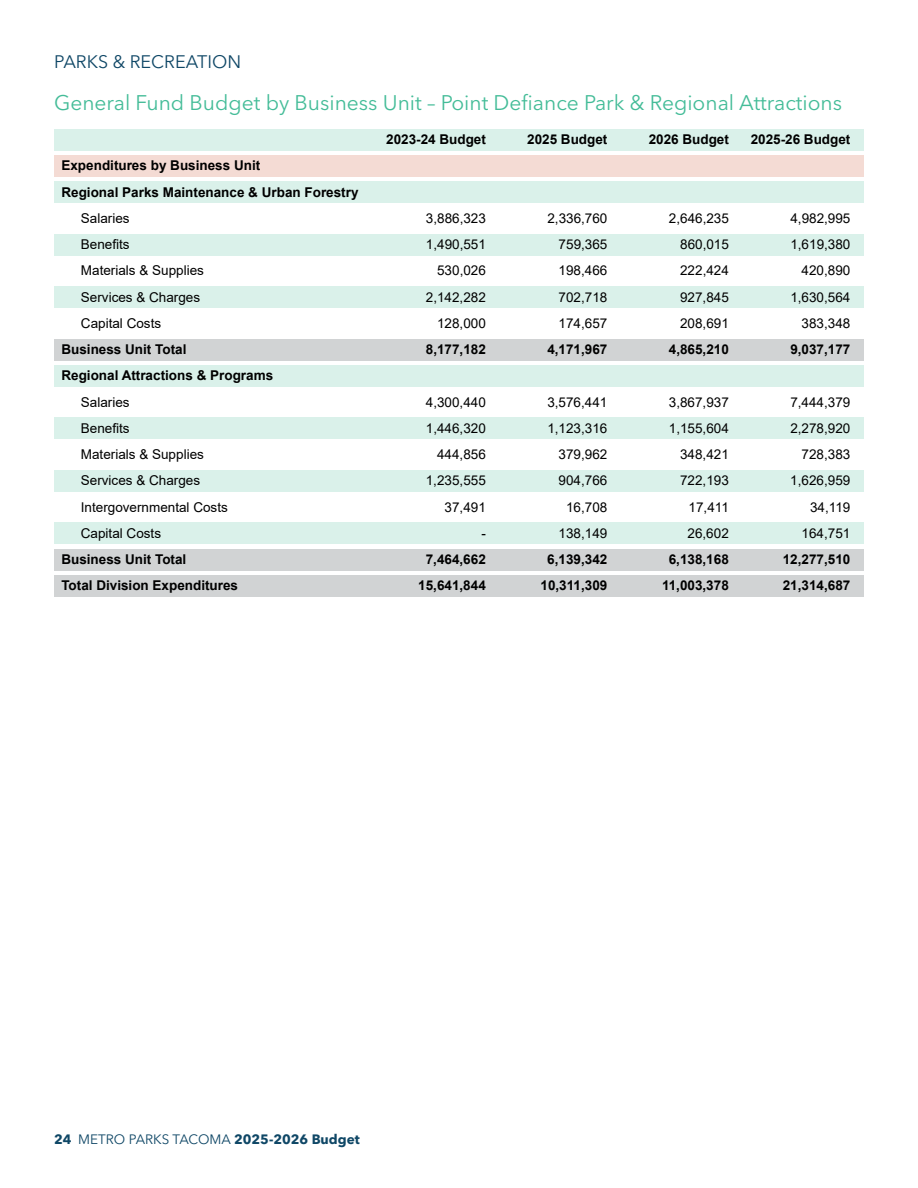
<style>
.page{position:relative;width:918px;height:1188px;background:#fff}
.page>*{position:absolute;margin:0;border:0;box-sizing:border-box;transform-origin:0 0}
.t1{font:21px "Avenir Next LT Pro";color:#44bc98}
.t2{font:18px "Avenir Next LT Pro";color:#0f4766}
.t3{font:13.5px "Arial";color:#000}
.t4{font:700 13.5px/26.2px "Arial";color:#000}
.t5{font:700 13.5px "Avenir Next LT Pro";color:#0f4766}
.s1{font-weight:400}
</style>
<div class="page">
<div style="left:54px;top:129px;width:810px;height:21px;background:#daf1ea"></div>
<div style="left:54px;top:155px;width:810px;height:22px;background:#f4dbd4"></div>
<div style="left:54px;top:182px;width:810px;height:21px;background:#daf1ea"></div>
<div style="left:54px;top:234px;width:810px;height:21px;background:#daf1ea"></div>
<div style="left:54px;top:286px;width:810px;height:22px;background:#daf1ea"></div>
<div style="left:54px;top:339px;width:810px;height:21px;background:#d1d3d4"></div>
<div style="left:54px;top:365px;width:810px;height:22px;background:#daf1ea"></div>
<div style="left:54px;top:418px;width:810px;height:21px;background:#daf1ea"></div>
<div style="left:54px;top:470px;width:810px;height:22px;background:#daf1ea"></div>
<div style="left:54px;top:523px;width:810px;height:21px;background:#daf1ea"></div>
<div style="left:54px;top:549px;width:810px;height:21px;background:#d1d3d4"></div>
<div style="left:54px;top:575px;width:810px;height:22px;background:#d1d3d4"></div>
<h2 class="t2" style="left:54px;top:51px;width:189px">PARKS &amp; RECREATION</h2>
<h1 class="t1" style="left:54px;top:91px;width:790px">General Fund Budget by Business Unit – Point Defiance Park &amp; Regional Attractions</h1>
<p class="t4" style="left:386px;top:127px;width:101px">2023-24 Budget</p>
<p class="t4" style="left:527px;top:127px;width:82px">2025 Budget</p>
<p class="t4" style="left:649px;top:127px;width:82px">2026 Budget</p>
<p class="t4" style="left:751px;top:127px;width:101px">2025-26 Budget</p>
<p class="t4" style="left:61px;top:153px;width:299px">Expenditures by Business Unit<br>Regional Parks Maintenance &amp; Urban Forestry</p>
<p class="t3" style="left:81px;top:209px;width:50px">Salaries</p>
<p class="t3" style="left:426px;top:209px;width:62px">3,886,323</p>
<p class="t3" style="left:547px;top:209px;width:62px">2,336,760</p>
<p class="t3" style="left:669px;top:209px;width:62px">2,646,235</p>
<p class="t3" style="left:790px;top:209px;width:62px">4,982,995</p>
<p class="t3" style="left:81px;top:235px;width:50px">Benefits</p>
<p class="t3" style="left:426px;top:235px;width:62px">1,490,551</p>
<p class="t3" style="left:559px;top:235px;width:50px">759,365</p>
<p class="t3" style="left:680px;top:235px;width:50px">860,015</p>
<p class="t3" style="left:790px;top:235px;width:62px">1,619,380</p>
<p class="t3" style="left:81px;top:261px;width:125px">Materials &amp; Supplies</p>
<p class="t3" style="left:437px;top:261px;width:50px">530,026</p>
<p class="t3" style="left:559px;top:261px;width:50px">198,466</p>
<p class="t3" style="left:680px;top:261px;width:50px">222,424</p>
<p class="t3" style="left:802px;top:261px;width:50px">420,890</p>
<p class="t3" style="left:81px;top:288px;width:121px">Services &amp; Charges</p>
<p class="t3" style="left:426px;top:288px;width:62px">2,142,282</p>
<p class="t3" style="left:559px;top:288px;width:50px">702,718</p>
<p class="t3" style="left:680px;top:288px;width:50px">927,845</p>
<p class="t3" style="left:790px;top:288px;width:62px">1,630,564</p>
<p class="t3" style="left:81px;top:314px;width:82px">Capital Costs</p>
<p class="t3" style="left:437px;top:314px;width:50px">128,000</p>
<p class="t3" style="left:559px;top:314px;width:50px">174,657</p>
<p class="t3" style="left:680px;top:314px;width:50px">208,691</p>
<p class="t3" style="left:802px;top:314px;width:50px">383,348</p>
<p class="t4" style="left:61px;top:336px;width:127px">Business Unit Total</p>
<p class="t4" style="left:426px;top:336px;width:62px">8,177,182</p>
<p class="t4" style="left:547px;top:336px;width:62px">4,171,967</p>
<p class="t4" style="left:669px;top:336px;width:62px">4,865,210</p>
<p class="t4" style="left:790px;top:336px;width:62px">9,037,177</p>
<p class="t4" style="left:61px;top:363px;width:213px">Regional Attractions &amp; Programs</p>
<p class="t3" style="left:81px;top:393px;width:50px">Salaries</p>
<p class="t3" style="left:426px;top:393px;width:62px">4,300,440</p>
<p class="t3" style="left:547px;top:393px;width:62px">3,576,441</p>
<p class="t3" style="left:669px;top:393px;width:62px">3,867,937</p>
<p class="t3" style="left:790px;top:393px;width:62px">7,444,379</p>
<p class="t3" style="left:81px;top:419px;width:50px">Benefits</p>
<p class="t3" style="left:426px;top:419px;width:62px">1,446,320</p>
<p class="t3" style="left:547px;top:419px;width:62px">1,123,316</p>
<p class="t3" style="left:669px;top:419px;width:62px">1,155,604</p>
<p class="t3" style="left:790px;top:419px;width:62px">2,278,920</p>
<p class="t3" style="left:81px;top:445px;width:125px">Materials &amp; Supplies</p>
<p class="t3" style="left:437px;top:445px;width:50px">444,856</p>
<p class="t3" style="left:559px;top:445px;width:50px">379,962</p>
<p class="t3" style="left:680px;top:445px;width:50px">348,421</p>
<p class="t3" style="left:802px;top:445px;width:50px">728,383</p>
<p class="t3" style="left:81px;top:471px;width:121px">Services &amp; Charges</p>
<p class="t3" style="left:426px;top:471px;width:62px">1,235,555</p>
<p class="t3" style="left:559px;top:471px;width:50px">904,766</p>
<p class="t3" style="left:680px;top:471px;width:50px">722,193</p>
<p class="t3" style="left:790px;top:471px;width:62px">1,626,959</p>
<p class="t3" style="left:81px;top:498px;width:149px">Intergovernmental Costs</p>
<p class="t3" style="left:445px;top:498px;width:43px">37,491</p>
<p class="t3" style="left:566px;top:498px;width:43px">16,708</p>
<p class="t3" style="left:689px;top:498px;width:42px">17,411</p>
<p class="t3" style="left:810px;top:498px;width:42px">34,119</p>
<p class="t3" style="left:81px;top:524px;width:82px">Capital Costs</p>
<p class="t3" style="left:481px;top:524px;width:6px">-</p>
<p class="t3" style="left:559px;top:524px;width:50px">138,149</p>
<p class="t3" style="left:688px;top:524px;width:43px">26,602</p>
<p class="t3" style="left:802px;top:524px;width:50px">164,751</p>
<p class="t4" style="left:61px;top:546px;width:127px">Business Unit Total</p>
<p class="t4" style="left:426px;top:546px;width:62px">7,464,662</p>
<p class="t4" style="left:547px;top:546px;width:62px">6,139,342</p>
<p class="t4" style="left:669px;top:546px;width:62px">6,138,168</p>
<p class="t4" style="left:783px;top:546px;width:69px">12,277,510</p>
<p class="t4" style="left:61px;top:573px;width:178px">Total Division Expenditures</p>
<p class="t4" style="left:418px;top:573px;width:69px">15,641,844</p>
<p class="t4" style="left:541px;top:573px;width:68px">10,311,309</p>
<p class="t4" style="left:662px;top:573px;width:68px">11,003,378</p>
<p class="t4" style="left:783px;top:573px;width:69px">21,314,687</p>
<p class="t5" style="left:54px;top:1131px;width:307px">24 <span class="s1">METRO PARKS TACOMA</span> 2025-2026 Budget</p>
</div>
